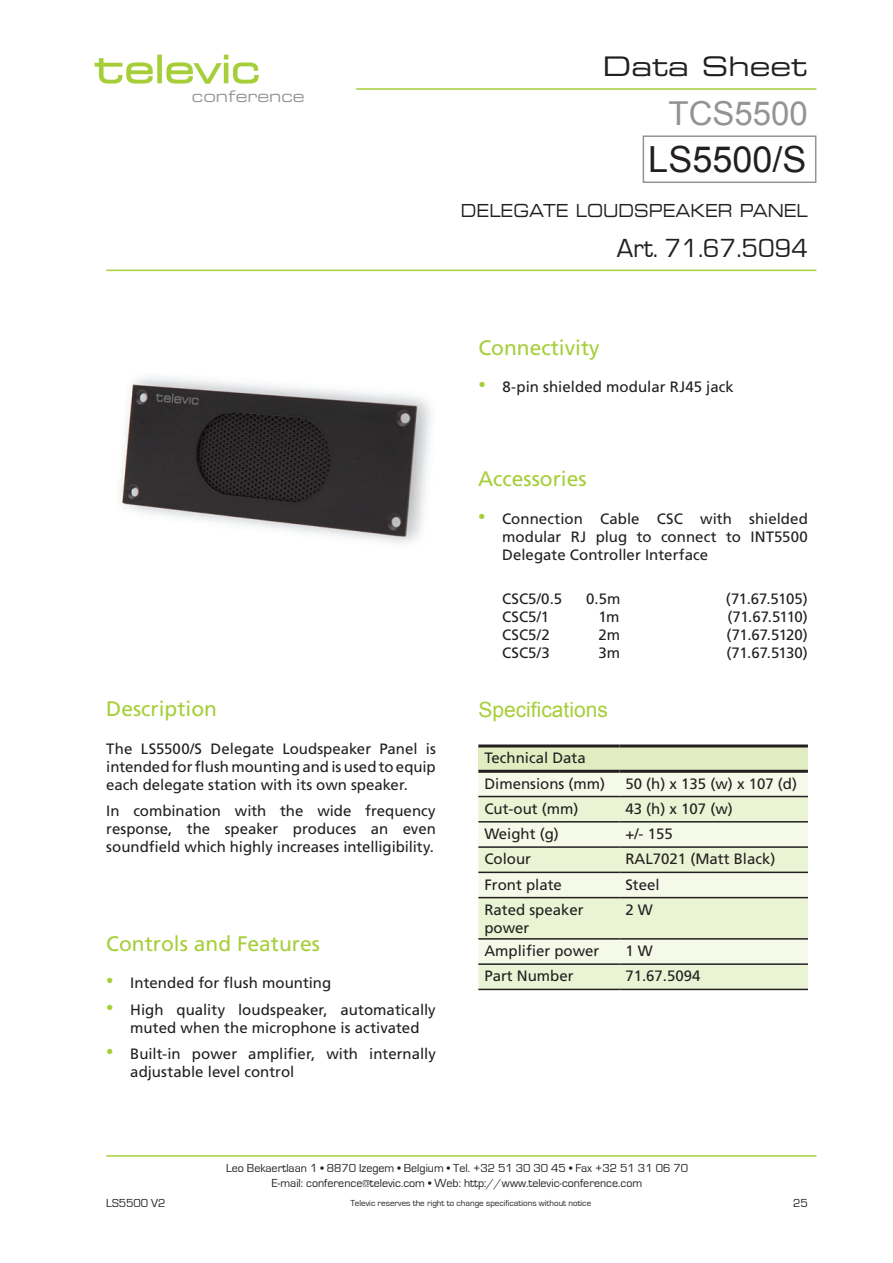
<style>
.page{position:relative;width:893px;height:1263px;background:#fff}
.page>*{position:absolute;margin:0;border:0;box-sizing:border-box;transform-origin:0 0}
.t1{font:36px "Arial";color:#231f20}
.t2{font:33px "Arial";color:#919396}
.t3{font:27px "Eurostile";color:#231f20}
.t4{font:27px "Eurostile LT Extended Two";color:#231f20}
.t5{font:21px "Frutiger LT";color:#a6ce39}
.t6{font:21px "Arial";color:#a6ce39}
.t7{font:18px "Eurostile LT Extended Two";color:#231f20;scale:.82 1}
.t8{font:15.9px "Eurostile LT Extended Two";color:#939598}
.t9{font:15px/18px "Frutiger LT";color:#231f20}
.t10{font:12px/14.4px "Eurostile";color:#231f20;text-align:center}
.t11{font:9px "Eurostile";color:#231f20}
.s1{font-family:"Arial";font-size:21px;color:#a6ce39}
</style>
<div class="page">
<svg style="left:95px;top:55px;width:164px;height:29px"></svg>
<hr style="left:356px;top:88px;width:460px;height:2px;background:#a6ce39">
<hr style="left:106px;top:270px;width:710px;height:1px;background:#a6ce39">
<hr style="left:106px;top:1155px;width:710px;height:2px;background:#a6ce39">
<svg style="left:642px;top:135px;width:175px;height:48px"></svg>
<img style="left:120px;top:376px;width:311px;height:168px">
<div style="left:478px;top:746px;width:330px;height:25px;background:#e1edc1"></div>
<div style="left:478px;top:773px;width:330px;height:23px;background:#f4f9e8"></div>
<svg style="left:478px;top:797px;width:330px;height:192px;background:#ecf3da"></svg>
<hr style="left:478px;top:796px;width:141px;height:1px;background:#231f20">
<hr style="left:619px;top:796px;width:189px;height:1px;background:#231f20">
<hr style="left:478px;top:821px;width:141px;height:1px;background:#231f20">
<hr style="left:619px;top:821px;width:189px;height:1px;background:#231f20">
<hr style="left:478px;top:846px;width:141px;height:2px;background:#231f20">
<hr style="left:619px;top:846px;width:189px;height:2px;background:#231f20">
<hr style="left:478px;top:871px;width:141px;height:2px;background:#231f20">
<hr style="left:619px;top:871px;width:189px;height:2px;background:#231f20">
<hr style="left:478px;top:897px;width:141px;height:1px;background:#231f20">
<hr style="left:619px;top:897px;width:189px;height:1px;background:#231f20">
<hr style="left:478px;top:938px;width:141px;height:2px;background:#231f20">
<hr style="left:619px;top:938px;width:189px;height:2px;background:#231f20">
<hr style="left:478px;top:963px;width:141px;height:2px;background:#231f20">
<hr style="left:619px;top:963px;width:189px;height:2px;background:#231f20">
<hr style="left:478px;top:989px;width:141px;height:1px;background:#231f20">
<hr style="left:619px;top:989px;width:189px;height:1px;background:#231f20">
<hr style="left:478px;top:744px;width:141px;height:3px;background:#231f20">
<hr style="left:619px;top:744px;width:189px;height:3px;background:#231f20">
<hr style="left:478px;top:770px;width:141px;height:3px;background:#231f20">
<hr style="left:619px;top:770px;width:189px;height:3px;background:#231f20">
<p class="t8" style="left:192px;top:85px;width:114px">conference</p>
<h3 class="t4" style="left:603px;top:48px;width:206px">Data Sheet</h3>
<h2 class="t2" style="left:668px;top:92px;width:141px">TCS5500</h2>
<h1 class="t1" style="left:648px;top:136px;width:160px">LS5500/S</h1>
<p class="t7" style="left:461px;top:199px;width:425px">DELEGATE LOUDSPEAKER PANEL</p>
<h3 class="t3" style="left:617px;top:233px;width:192px">Art. 71.67.5094</h3>
<h3 class="t5" style="left:106px;top:696px;width:112px">Description</h3>
<p class="t9" style="left:106px;top:740px;width:331px;text-align:justify">The LS5500/S Delegate Loudspeaker Panel is intended for flush mounting and is used to equip each delegate station with its own speaker.</p>
<p class="t9" style="left:106px;top:802px;width:331px;text-align:justify">In combination with the wide frequency response, the speaker produces an even soundfield which highly increases intelligibility.</p>
<h3 class="t5" style="left:106px;top:931px;width:215px">Controls and Features</h3>
<p class="t9" style="left:106px;top:974px;width:227px"><span class="s1">•</span> Intended for flush mounting</p>
<p class="t9" style="left:106px;top:1000px;width:331px;text-align:center"><span class="s1">•</span> High quality loudspeaker, automatically muted when the microphone is activated</p>
<p class="t9" style="left:130px;top:1045px;width:307px;text-indent:-24px"><span class="s1">•</span> Built-in power amplifier, with internally adjustable level control</p>
<h3 class="t5" style="left:478px;top:336px;width:123px">Connectivity</h3>
<p class="t9" style="left:478px;top:378px;width:257px"><span class="s1">•</span> 8-pin shielded modular RJ45 jack</p>
<h3 class="t5" style="left:478px;top:467px;width:110px">Accessories</h3>
<p class="t9" style="left:502px;top:510px;width:307px;text-align:justify;text-indent:-24px"><span class="s1">•</span> Connection Cable CSC with shielded modular RJ plug to connect to INT5500<br>Delegate Controller Interface</p>
<p class="t9" style="left:502px;top:590px;width:62px">CSC5/0.5</p>
<p class="t9" style="left:586px;top:590px;width:36px">0.5m</p>
<p class="t9" style="left:726px;top:590px;width:84px">(71.67.5105)</p>
<p class="t9" style="left:502px;top:608px;width:49px">CSC5/1</p>
<p class="t9" style="left:599px;top:608px;width:23px">1m</p>
<p class="t9" style="left:727px;top:608px;width:82px">(71.67.5110)</p>
<p class="t9" style="left:502px;top:626px;width:49px">CSC5/2</p>
<p class="t9" style="left:599px;top:626px;width:23px">2m</p>
<p class="t9" style="left:726px;top:626px;width:83px">(71.67.5120)</p>
<p class="t9" style="left:502px;top:644px;width:49px">CSC5/3</p>
<p class="t9" style="left:599px;top:644px;width:23px">3m</p>
<p class="t9" style="left:726px;top:644px;width:83px">(71.67.5130)</p>
<h3 class="t6" style="left:478px;top:696px;width:131px">Specifications</h3>
<p class="t9" style="left:484px;top:745px;width:122px;line-height:25.2px">Technical Data<br>Dimensions (mm)</p>
<p class="t9" style="left:625px;top:774px;width:173px">50 (h) x 135 (w) x 107 (d)</p>
<p class="t9" style="left:484px;top:800px;width:96px">Cut-out (mm)</p>
<p class="t9" style="left:625px;top:800px;width:109px">43 (h) x 107 (w)</p>
<p class="t9" style="left:484px;top:825px;width:76px">Weight (g)</p>
<p class="t9" style="left:625px;top:825px;width:49px">+/- 155</p>
<p class="t9" style="left:484px;top:850px;width:48px">Colour</p>
<p class="t9" style="left:625px;top:850px;width:152px">RAL7021 (Matt Black)</p>
<p class="t9" style="left:484px;top:875px;width:79px">Front plate</p>
<p class="t9" style="left:625px;top:875px;width:36px">Steel</p>
<p class="t9" style="left:484px;top:901px;width:101px">Rated speaker power</p>
<p class="t9" style="left:625px;top:901px;width:29px">2 W</p>
<p class="t9" style="left:484px;top:942px;width:117px">Amplifier power</p>
<p class="t9" style="left:625px;top:942px;width:29px">1 W</p>
<p class="t9" style="left:484px;top:967px;width:91px">Part Number</p>
<p class="t9" style="left:625px;top:967px;width:77px">71.67.5094</p>
<p class="t10" style="left:226px;top:1161px;width:464px">Leo Bekaertlaan 1 • 8870 Izegem • Belgium • Tel. +32 51 30 30 45 • Fax +32 51 31 06 70<br>E-mail: conference@televic.com • Web: http://www.televic-conference.com</p>
<p class="t10" style="left:106px;top:1196px;width:61px">LS5500 V2</p>
<p class="t11" style="left:350px;top:1198px;width:242px">Televic reserves the right to change specifications without notice</p>
<p class="t10" style="left:793px;top:1196px;width:16px">25</p>
</div>
